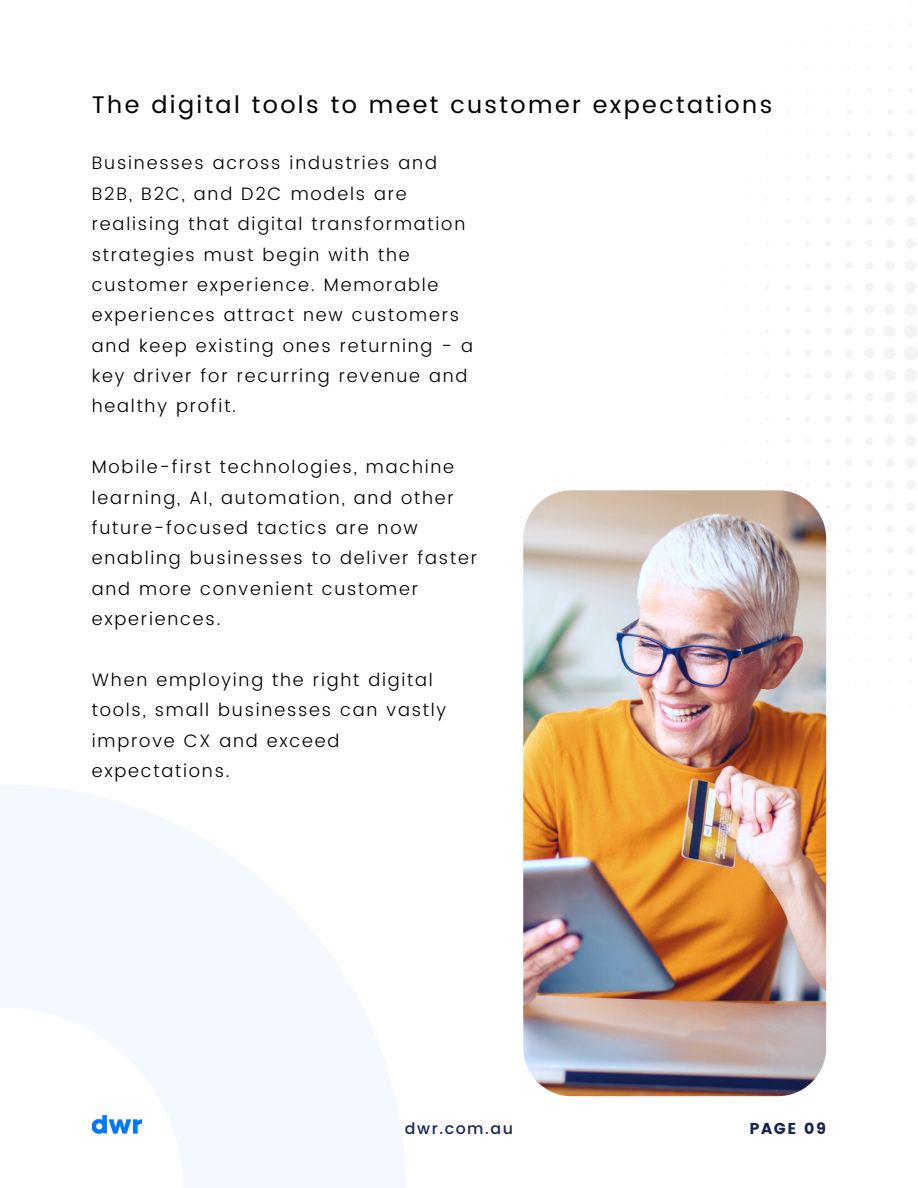
<style>
.page{position:relative;width:918px;height:1188px;background:#fff}
.page>*{position:absolute;margin:0;border:0;box-sizing:border-box;transform-origin:0 0}
.t1{font:24px "Poppins";letter-spacing:.1em;color:#000}
.t2{font:300 18px/30.3px "Poppins";letter-spacing:.1em;color:#000}
.t3{font:500 15.75px "Poppins";letter-spacing:.1em;color:#172554}
.t4{font:15.75px "Poppins";letter-spacing:.1em;color:#172554}
</style>
<div class="page">
<svg style="left:726px;top:2px;width:191px;height:703px"></svg>
<img style="left:92px;top:1115px;width:50px;height:18px">
<img style="left:523px;top:490px;width:303px;height:606px;border-radius:48px">
<h1 class="t1" style="left:92px;top:90px;width:682px">The digital tools to meet customer expectations</h1>
<p class="t2" style="left:92px;top:148px;width:383px">Businesses across industries and<br>B2B, B2C, and D2C models are realising that digital transformation strategies must begin with the customer experience. Memorable experiences attract new customers and keep existing ones returning - a key driver for recurring revenue and healthy profit.</p>
<p class="t2" style="left:92px;top:452px;width:387px">Mobile-first technologies, machine learning, AI, automation, and other future-focused tactics are now enabling businesses to deliver faster and more convenient customer experiences.</p>
<p class="t2" style="left:92px;top:664px;width:356px">When employing the right digital tools, small businesses can vastly improve CX and exceed expectations.</p>
<p class="t3" style="left:405px;top:1119px;width:110px">dwr.com.au</p>
<p class="t4" style="left:749px;top:1119px;width:78px">PAGE 09</p>
</div>
